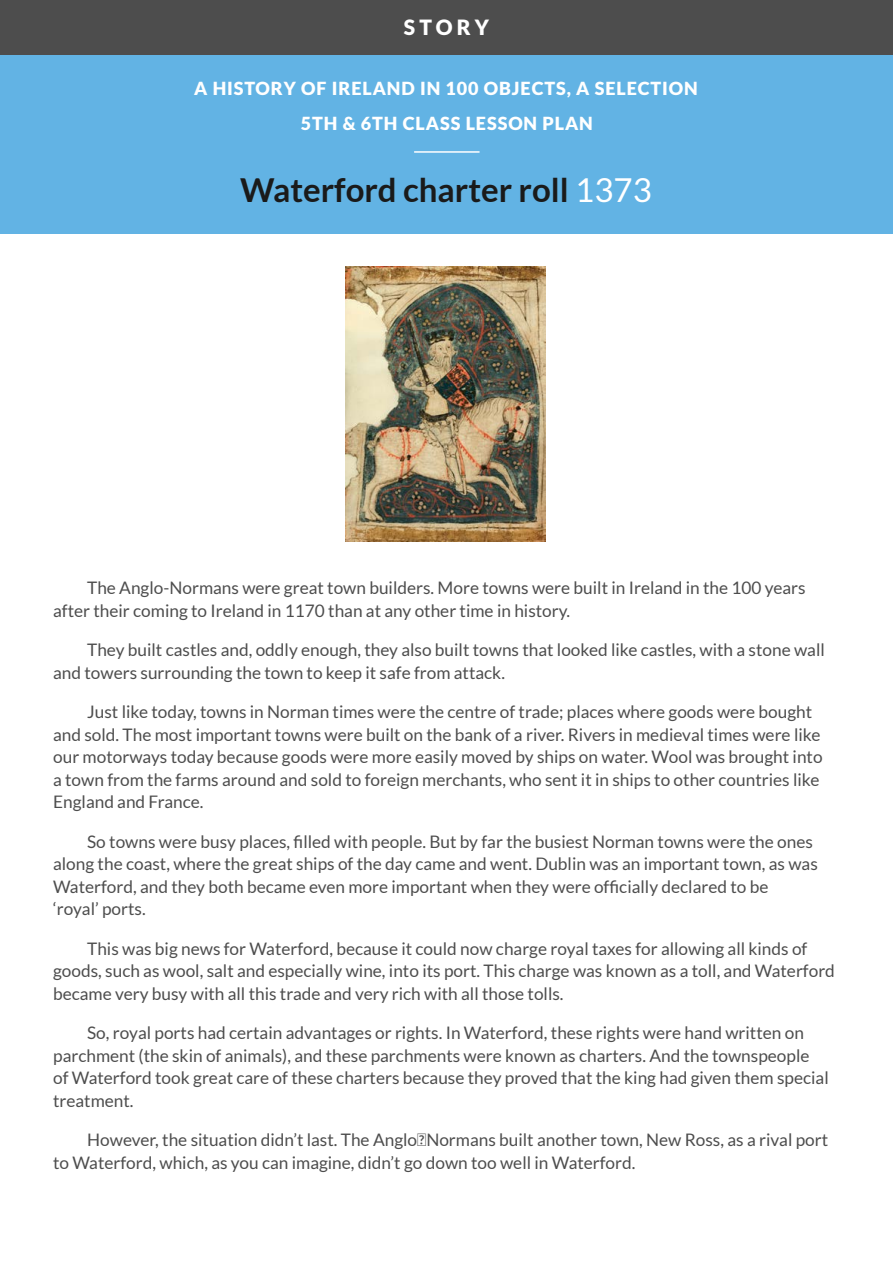
<style>
.page{position:relative;width:893px;height:1263px;background:#fff}
.page>*{position:absolute;margin:0;border:0;box-sizing:border-box;transform-origin:0 0}
.t1{font:700 33px "Lato";color:#1a1a1a}
.t2{font:900 21px "Lato";letter-spacing:.2em;color:#fff}
.t3{font:900 18px "Lato";letter-spacing:.05em;color:#fff}
.t4{font:17.25px/22.5px "Lato";color:#4d4d4d}
.s1{font-weight:400;color:#fff}
</style>
<div class="page">
<div style="left:0;top:44px;width:893px;height:190px;background:#62b3e4"></div>
<hr style="left:414px;top:151px;width:66px;height:2px;background:#fff">
<div style="left:0;top:0;width:893px;height:54px;background:#4d4d4d"></div>
<img style="left:346px;top:266px;width:199px;height:275px">
<p class="t2" style="left:404px;top:15px;width:87px">STORY</p>
<p class="t3" style="left:194px;top:78px;width:505px">A HISTORY OF IRELAND IN 100 OBJECTS, A SELECTION</p>
<p class="t3" style="left:301px;top:113px;width:294px">5TH &amp; 6TH CLASS LESSON PLAN</p>
<h1 class="t1" style="left:240px;top:172px;width:413px">Waterford charter roll <span class="s1">1373</span></h1>
<p class="t4" style="left:53px;top:577px;width:754px;text-indent:34px">The Anglo-Normans were great town builders. More towns were built in Ireland in the 100 years after their coming to Ireland in 1170 than at any other time in history.</p>
<p class="t4" style="left:53px;top:639px;width:773px;text-indent:34px">They built castles and, oddly enough, they also built towns that looked like castles, with a stone wall and towers surrounding the town to keep it safe from attack.</p>
<p class="t4" style="left:53px;top:701px;width:771px;text-indent:34px">Just like today, towns in Norman times were the centre of trade; places where goods were bought and sold. The most important towns were built on the bank of a river. Rivers in medieval times were like our motorways today because goods were more easily moved by ships on water. Wool was brought into a town from the farms around and sold to foreign merchants, who sent it in ships to other countries like England and France.</p>
<p class="t4" style="left:53px;top:830px;width:766px;text-indent:34px">So towns were busy places, filled with people. But by far the busiest Norman towns were the ones along the coast, where the great ships of the day came and went. Dublin was an important town, as was Waterford, and they both became even more important when they were officially declared to be ‘royal’ ports.</p>
<p class="t4" style="left:53px;top:937px;width:783px;text-indent:34px">This was big news for Waterford, because it could now charge royal taxes for allowing all kinds of goods, such as wool, salt and especially wine, into its port. This charge was known as a toll, and Waterford became very busy with all this trade and very rich with all those tolls.</p>
<p class="t4" style="left:53px;top:1022px;width:777px;text-indent:34px">So, royal ports had certain advantages or rights. In Waterford, these rights were hand written on parchment (the skin of animals), and these parchments were known as charters. And the townspeople of Waterford took great care of these charters because they proved that the king had given them special treatment.</p>
<p class="t4" style="left:53px;top:1129px;width:777px;text-indent:34px">However, the situation didn’t last. The Anglo‐Normans built another town, New Ross, as a rival port to Waterford, which, as you can imagine, didn’t go down too well in Waterford.</p>
</div>
